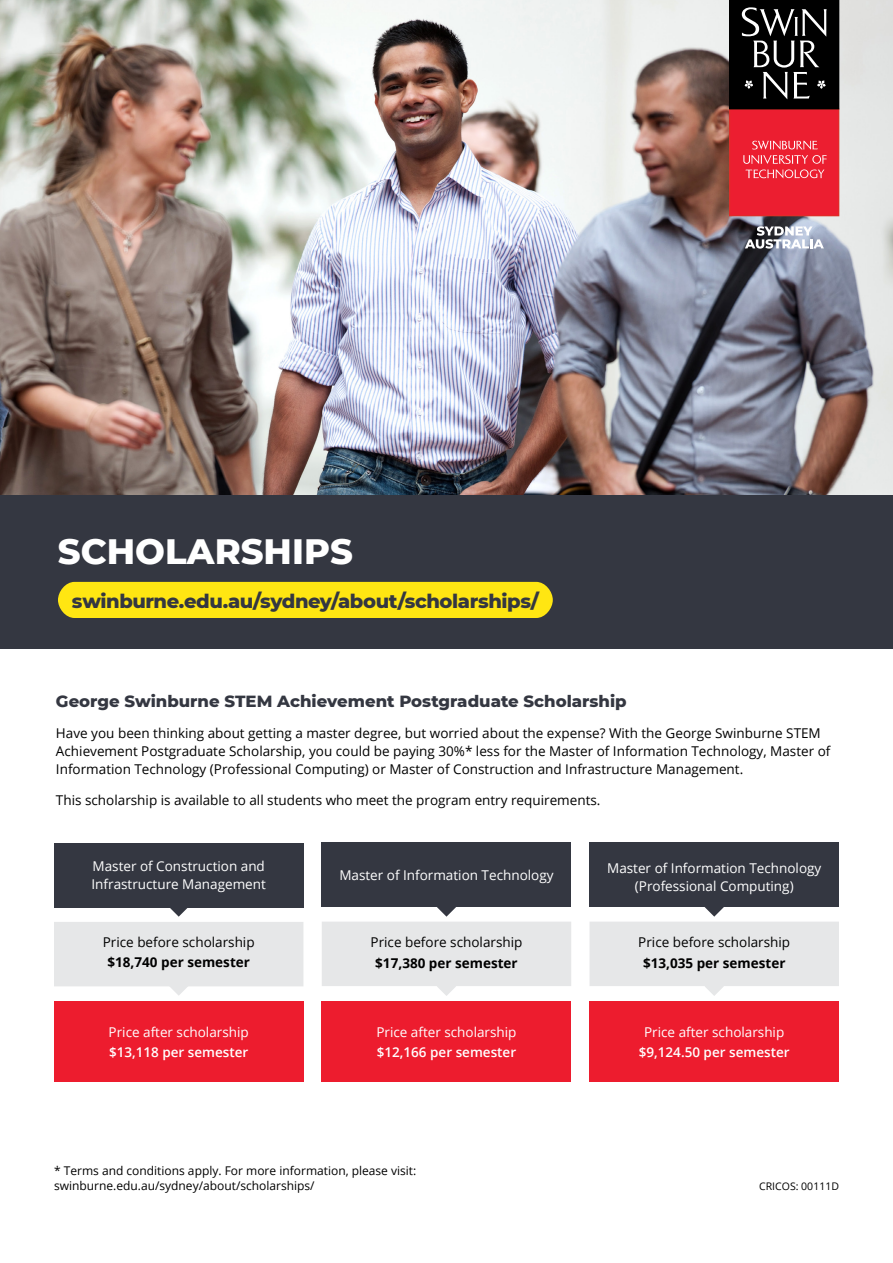
<style>
.page{position:relative;width:893px;height:1263px;background:#fff}
.page>*{position:absolute;margin:0;border:0;box-sizing:border-box;transform-origin:0 0}
.t1{font:800 36px "Montserrat";color:#fff}
.t2{font:800 19.5px "Montserrat";letter-spacing:-.02em;color:#343741}
.t3{font:800 16.5px "Montserrat";color:#343741}
.t4{font:13.5px/18px "Open Sans";color:#000}
.t5{font:13.5px/18px "Open Sans";color:#fff}
.t6{font:600 13.5px "Open Sans";color:#fff}
.t7{font:700 13.5px "Open Sans";color:#000}
.t8{font:12px/15px "Open Sans";color:#000}
.t9{font:10.5px "Open Sans";color:#000}
</style>
<div class="page">
<img style="left:0;top:0;width:893px;height:496px">
<div style="left:729px;top:109px;width:110px;height:107px;background:#ec1e30"></div>
<div style="left:729px;top:109px;width:110px;height:107px;border:1px solid #db3227"></div>
<div style="left:729px;top:0;width:110px;height:109px;background:#000"></div>
<svg style="left:743px;top:141px;width:83px;height:37px"></svg>
<svg style="left:742px;top:7px;width:85px;height:92px"></svg>
<svg style="left:745px;top:226px;width:79px;height:23px"></svg>
<div style="left:0;top:496px;width:893px;height:153px;background:#343741"></div>
<div style="left:54px;top:1001px;width:249px;height:81px;background:#ed1c2e"></div>
<div style="left:54px;top:843px;width:249px;height:64px;background:#343741"></div>
<svg style="left:54px;top:907px;width:249px;height:89px"></svg>
<div style="left:322px;top:1002px;width:249px;height:80px;background:#ed1c2e"></div>
<div style="left:322px;top:842px;width:249px;height:65px;background:#343741"></div>
<svg style="left:322px;top:907px;width:249px;height:89px"></svg>
<div style="left:58px;top:582px;width:495px;height:36px;background:#ffe612;border-radius:17px"></div>
<div style="left:589px;top:1002px;width:250px;height:80px;background:#ed1c2e"></div>
<div style="left:589px;top:842px;width:250px;height:65px;background:#343741"></div>
<svg style="left:589px;top:907px;width:250px;height:89px"></svg>
<h1 class="t1" style="left:58px;top:525px;width:296px">SCHOLARSHIPS</h1>
<h2 class="t2" style="left:72px;top:587px;width:468px">swinburne.edu.au/sydney/about/scholarships/</h2>
<p class="t3" style="left:56px;top:689px;width:572px">George Swinburne STEM Achievement Postgraduate Scholarship</p>
<p class="t4" style="left:56px;top:724px;width:776px">Have you been thinking about getting a master degree, but worried about the expense? With the George Swinburne STEM<br>Achievement Postgraduate Scholarship, you could be paying 30%* less for the Master of Information Technology, Master of<br>Information Technology (Professional Computing) or Master of Construction and Infrastructure Management.</p>
<p class="t4" style="left:56px;top:791px;width:546px">This scholarship is available to all students who meet the program entry requirements.</p>
<p class="t5" style="left:92px;top:857px;width:176px">Master of Construction and<br>Infrastructure Management</p>
<p class="t5" style="left:339px;top:866px;width:216px">Master of Information Technology</p>
<p class="t5" style="left:607px;top:859px;width:216px;text-align:center">Master of Information Technology (Professional Computing)</p>
<p class="t4" style="left:103px;top:932px;width:153px">Price before scholarship</p>
<p class="t7" style="left:108px;top:953px;width:144px">$18,740 per semester</p>
<p class="t4" style="left:371px;top:933px;width:153px">Price before scholarship</p>
<p class="t7" style="left:375px;top:953px;width:144px">$17,380 per semester</p>
<p class="t4" style="left:638px;top:933px;width:153px">Price before scholarship</p>
<p class="t7" style="left:643px;top:953px;width:144px">$13,035 per semester</p>
<p class="t5" style="left:109px;top:1022px;width:142px">Price after scholarship</p>
<p class="t6" style="left:109px;top:1043px;width:141px">$13,118 per semester</p>
<p class="t5" style="left:376px;top:1022px;width:142px">Price after scholarship</p>
<p class="t6" style="left:377px;top:1043px;width:141px">$12,166 per semester</p>
<p class="t5" style="left:644px;top:1022px;width:142px">Price after scholarship</p>
<p class="t6" style="left:639px;top:1043px;width:152px">$9,124.50 per semester</p>
<p class="t8" style="left:54px;top:1162px;width:364px">* Terms and conditions apply. For more information, please visit: swinburne.edu.au/sydney/about/scholarships/</p>
<p class="t9" style="left:759px;top:1179px;width:81px">CRICOS: 00111D</p>
</div>
